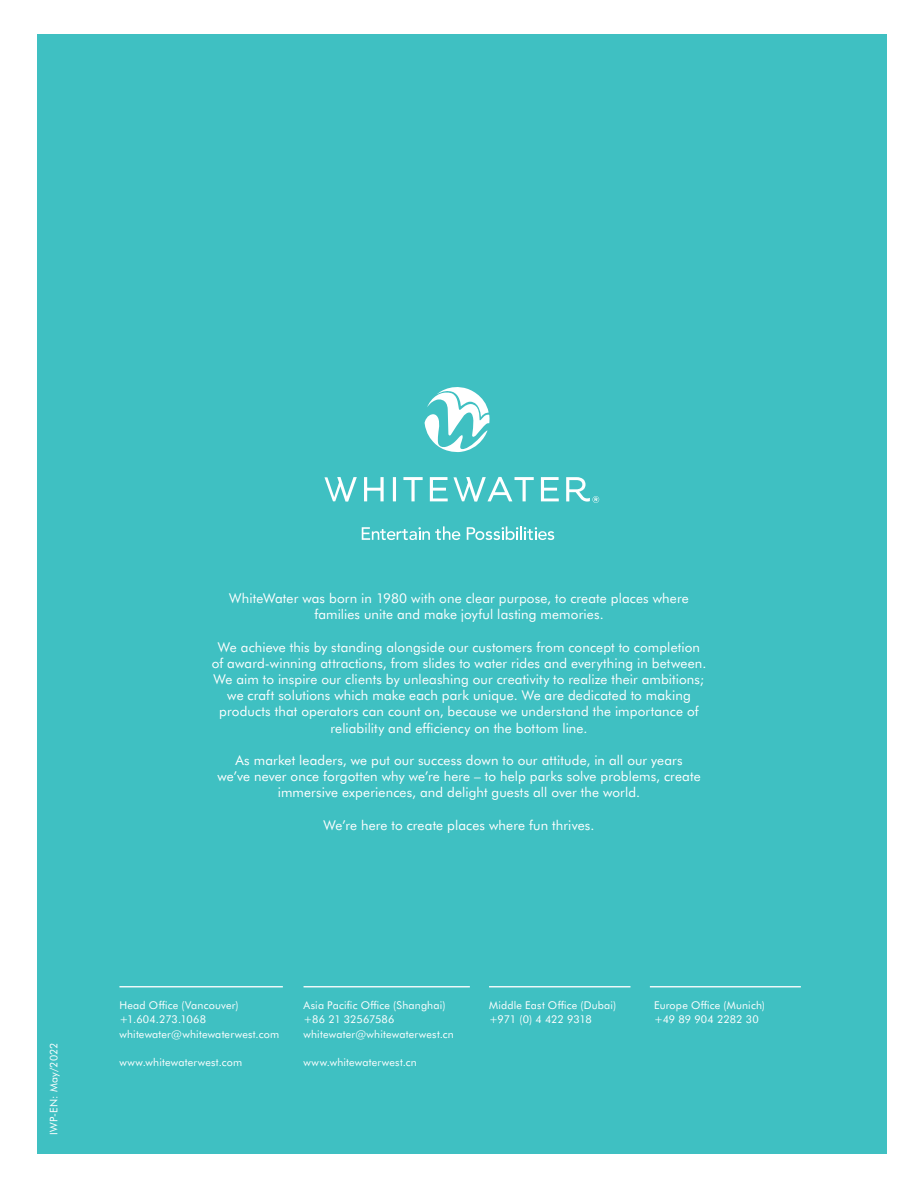
<style>
.page{position:relative;width:918px;height:1188px;background:#fff}
.page>*{position:absolute;margin:0;border:0;box-sizing:border-box;transform-origin:0 0}
.t1{font:13.5px/16.2px "Futura BT";letter-spacing:.01em;color:#fff;text-align:center}
.t2{font:10.8px/14.9px "Futura BT";letter-spacing:.02em;color:#fff}
.t3{font:10.5px "Futura BT";letter-spacing:.025em;color:#fff}
</style>
<div class="page">
<div style="left:37px;top:34px;width:850px;height:1120px;background:#3fc0c2"></div>
<hr style="left:119px;top:986px;width:164px;height:1px;background:#fff">
<hr style="left:304px;top:986px;width:166px;height:1px;background:#fff">
<hr style="left:489px;top:986px;width:142px;height:1px;background:#fff">
<hr style="left:650px;top:986px;width:151px;height:1px;background:#fff">
<svg style="left:364px;top:477px;width:20px;height:24px"></svg>
<svg style="left:393px;top:477px;width:3px;height:24px"></svg>
<svg style="left:403px;top:477px;width:20px;height:24px"></svg>
<svg style="left:541px;top:477px;width:18px;height:24px"></svg>
<svg style="left:324px;top:477px;width:33px;height:25px"></svg>
<svg style="left:430px;top:477px;width:104px;height:25px"></svg>
<svg style="left:425px;top:387px;width:65px;height:65px"></svg>
<svg style="left:566px;top:477px;width:33px;height:26px"></svg>
<svg style="left:362px;top:526px;width:98px;height:14px"></svg>
<svg style="left:467px;top:526px;width:87px;height:14px"></svg>
<p class="t1" style="left:229px;top:590px;width:461px">WhiteWater was born in 1980 with one clear purpose, to create places where families unite and make joyful lasting memories.</p>
<p class="t1" style="left:212px;top:638px;width:496px">We achieve this by standing alongside our customers from concept to completion of award-winning attractions, from slides to water rides and everything in between.<br>We aim to inspire our clients by unleashing our creativity to realize their ambitions; we craft solutions which make each park unique. We are dedicated to making products that operators can count on, because we understand the importance of reliability and efficiency on the bottom line.</p>
<p class="t1" style="left:217px;top:752px;width:485px">As market leaders, we put our success down to our attitude, in all our years we’ve never once forgotten why we’re here – to help parks solve problems, create immersive experiences, and delight guests all over the world.</p>
<p class="t1" style="left:324px;top:816px;width:273px">We’re here to create places where fun thrives.</p>
<p class="t3" style="left:47px;top:1135px;width:94px;rotate:-90deg">IWP-EN: May/2022</p>
<p class="t2" style="left:119px;top:997px;width:161px">Head Office (Vancouver) +1.604.273.1068 whitewater@whitewaterwest.com</p>
<p class="t2" style="left:119px;top:1054px;width:124px">www.whitewaterwest.com</p>
<p class="t2" style="left:304px;top:997px;width:152px">Asia Pacific Office (Shanghai) +86 21 32567586 whitewater@whitewaterwest.cn</p>
<p class="t2" style="left:304px;top:1054px;width:115px">www.whitewaterwest.cn</p>
<p class="t2" style="left:489px;top:997px;width:129px">Middle East Office (Dubai) +971 (0) 4 422 9318</p>
<p class="t2" style="left:654px;top:997px;width:113px">Europe Office (Munich) +49 89 904 2282 30</p>
</div>
